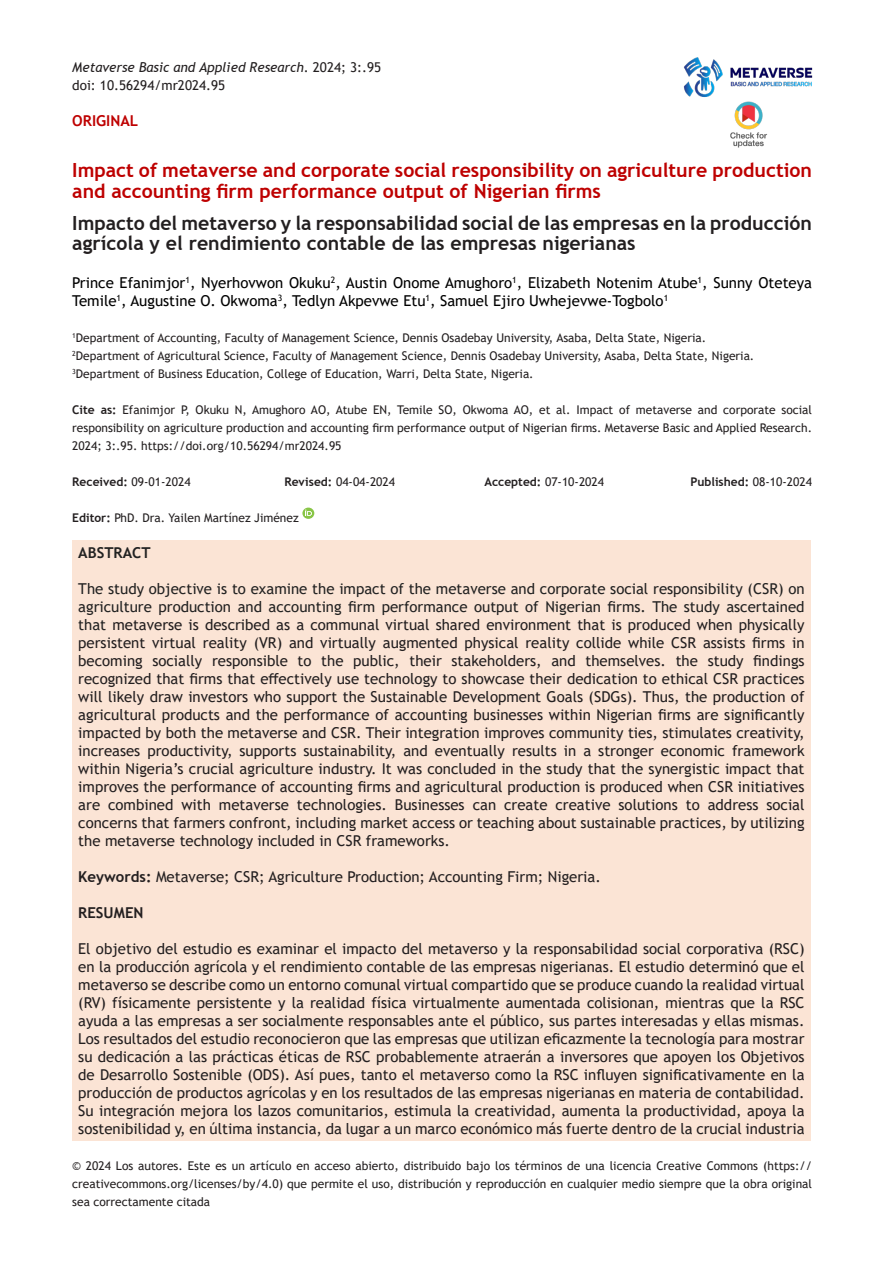
<style>
.page{position:relative;width:893px;height:1263px;background:#fff}
.page>*{position:absolute;margin:0;border:0;box-sizing:border-box;transform-origin:0 0}
.t1{font:700 19.5px/19.5px "Trebuchet MS";color:#231f20}
.t2{font:700 19.5px/21px "Trebuchet MS";color:#be0000}
.t3{font:15px/18px "Trebuchet MS";color:#231f20;text-align:justify}
.t4{font:15px/18px "Trebuchet MS";color:#000}
.t5{font:700 15px "Trebuchet MS";color:#be0000}
.t6{font:700 15px "Trebuchet MS";color:#222}
.t7{font:700 15px "Trebuchet MS";color:#231f20}
.t8{font:italic 13.5px "Trebuchet MS";color:#231f20}
.t9{font:13.5px "Trebuchet MS";color:#231f20}
.t10{font:12px/18px "Trebuchet MS";color:#231f20;text-align:justify}
.t11{font:700 12px "Trebuchet MS";color:#231f20}
.s1{font-style:normal}
.s2{font-weight:700}
.s3{font-weight:400}
.s4{color:#222}
</style>
<div class="page">
<div style="left:72px;top:540px;width:739px;height:600px;background:#fbe4d5"></div>
<svg style="left:302px;top:508px;width:12px;height:11px"></svg>
<img style="left:730px;top:101px;width:38px;height:47px">
<img style="left:683px;top:57px;width:130px;height:40px">
<p class="t8" style="left:72px;top:59px;width:311px">Metaverse Basic and Applied Research<span class="s1">. 2024; 3:.95</span></p>
<p class="t9" style="left:72px;top:77px;width:155px">doi: 10.56294/mr2024.95</p>
<p class="t5" style="left:72px;top:111px;width:67px">ORIGINAL</p>
<p class="t2" style="left:72px;top:159px;width:741px">Impact of metaverse and corporate social responsibility on agriculture production and accounting firm performance output of Nigerian firms</p>
<p class="t1" style="left:72px;top:214px;width:741px">Impacto del metaverso y la responsabilidad social de las empresas en la producción agrícola y el rendimiento contable de las empresas nigerianas</p>
<p class="t4" style="left:72px;top:274px;width:741px">Prince Efanimjor<sup>1</sup>, Nyerhovwon Okuku<sup>2</sup>, Austin Onome Amughoro<sup>1</sup>, Elizabeth Notenim Atube<sup>1</sup>, Sunny Oteteya<br>Temile<sup>1</sup>, Augustine O. Okwoma<sup>3</sup>, Tedlyn Akpevwe Etu<sup>1</sup>, Samuel Ejiro Uwhejevwe-Togbolo<sup>1</sup></p>
<p class="t10" style="left:72px;top:329px;width:635px"><sup>1</sup>Department of Accounting, Faculty of Management Science, Dennis Osadebay University, Asaba, Delta State, Nigeria.</p>
<p class="t10" style="left:72px;top:347px;width:684px"><sup>2</sup>Department of Agricultural Science, Faculty of Management Science, Dennis Osadebay University, Asaba, Delta State, Nigeria.</p>
<p class="t10" style="left:72px;top:365px;width:463px"><sup>3</sup>Department of Business Education, College of Education, Warri, Delta State, Nigeria.</p>
<p class="t10" style="left:72px;top:401px;width:741px"><span class="s2">Cite as:</span> Efanimjor P, Okuku N, Amughoro AO, Atube EN, Temile SO, Okwoma AO, et al. Impact of metaverse and corporate social responsibility on agriculture production and accounting firm performance output of Nigerian firms. Metaverse Basic and Applied Research.<br>2024; 3:.95. https://doi.org/10.56294/mr2024.95</p>
<p class="t10" style="left:72px;top:473px;width:120px"><span class="s2">Received:</span> 09-01-2024</p>
<p class="t10" style="left:284px;top:473px;width:112px"><span class="s2">Revised:</span> 04-04-2024</p>
<p class="t10" style="left:484px;top:473px;width:121px"><span class="s2">Accepted:</span> 07-10-2024</p>
<p class="t11" style="left:690px;top:474px;width:123px">Published: <span class="s3">08-10-2024</span></p>
<p class="t10" style="left:72px;top:509px;width:228px"><span class="s2">Editor:</span> PhD. Dra. Yailen Martínez Jiménez</p>
<p class="t6" style="left:78px;top:543px;width:74px">ABSTRACT</p>
<p class="t3" style="left:78px;top:580px;width:728px"><span class="s4">The study objective is to examine the impact of the metaverse and corporate social responsibility (CSR) on agriculture production and accounting firm performance output of Nigerian firms. The study ascertained that</span> metaverse is described as a communal virtual shared environment that is produced when physically persistent virtual reality (VR) and virtually augmented physical reality collide while CSR assists firms in becoming socially responsible to the public, their stakeholders, and themselves. the study findings recognized that firms that effectively use technology to showcase their dedication to ethical CSR practices will likely draw investors who support the Sustainable Development Goals (SDGs). Thus, the production of agricultural products and the performance of accounting businesses within Nigerian firms are significantly impacted by both the metaverse and CSR. Their integration improves community ties, stimulates creativity, increases productivity, supports sustainability, and eventually results in a stronger economic framework within Nigeria’s crucial agriculture industry. It was concluded in the study that the synergistic impact that improves the performance of accounting firms and agricultural production is produced when CSR initiatives are combined with metaverse technologies. Businesses can create creative solutions to address social concerns that farmers confront, including market access or teaching about sustainable practices, by utilizing the metaverse technology included in CSR frameworks.</p>
<p class="t3" style="left:78px;top:868px;width:524px"><span class="s2">Keywords:</span> Metaverse; CSR; Agriculture Production; Accounting Firm; Nigeria.</p>
<p class="t7" style="left:78px;top:903px;width:67px">RESUMEN</p>
<p class="t3" style="left:78px;top:940px;width:728px">El objetivo del estudio es examinar el impacto del metaverso y la responsabilidad social corporativa (RSC) en la producción agrícola y el rendimiento contable de las empresas nigerianas. El estudio determinó que el metaverso se describe como un entorno comunal virtual compartido que se produce cuando la realidad virtual (RV) físicamente persistente y la realidad física virtualmente aumentada colisionan, mientras que la RSC ayuda a las empresas a ser socialmente responsables ante el público, sus partes interesadas y ellas mismas.<br>Los resultados del estudio reconocieron que las empresas que utilizan eficazmente la tecnología para mostrar su dedicación a las prácticas éticas de RSC probablemente atraerán a inversores que apoyen los Objetivos de Desarrollo Sostenible (ODS). Así pues, tanto el metaverso como la RSC influyen significativamente en la producción de productos agrícolas y en los resultados de las empresas nigerianas en materia de contabilidad.<br>Su integración mejora los lazos comunitarios, estimula la creatividad, aumenta la productividad, apoya la sostenibilidad y, en última instancia, da lugar a un marco económico más fuerte dentro de la crucial industria</p>
<p class="t10" style="left:72px;top:1157px;width:741px">© 2024 Los autores. Este es un artículo en acceso abierto, distribuido bajo los términos de una licencia Creative Commons (https:// creativecommons.org/licenses/by/4.0) que permite el uso, distribución y reproducción en cualquier medio siempre que la obra original sea correctamente citada</p>
</div>
